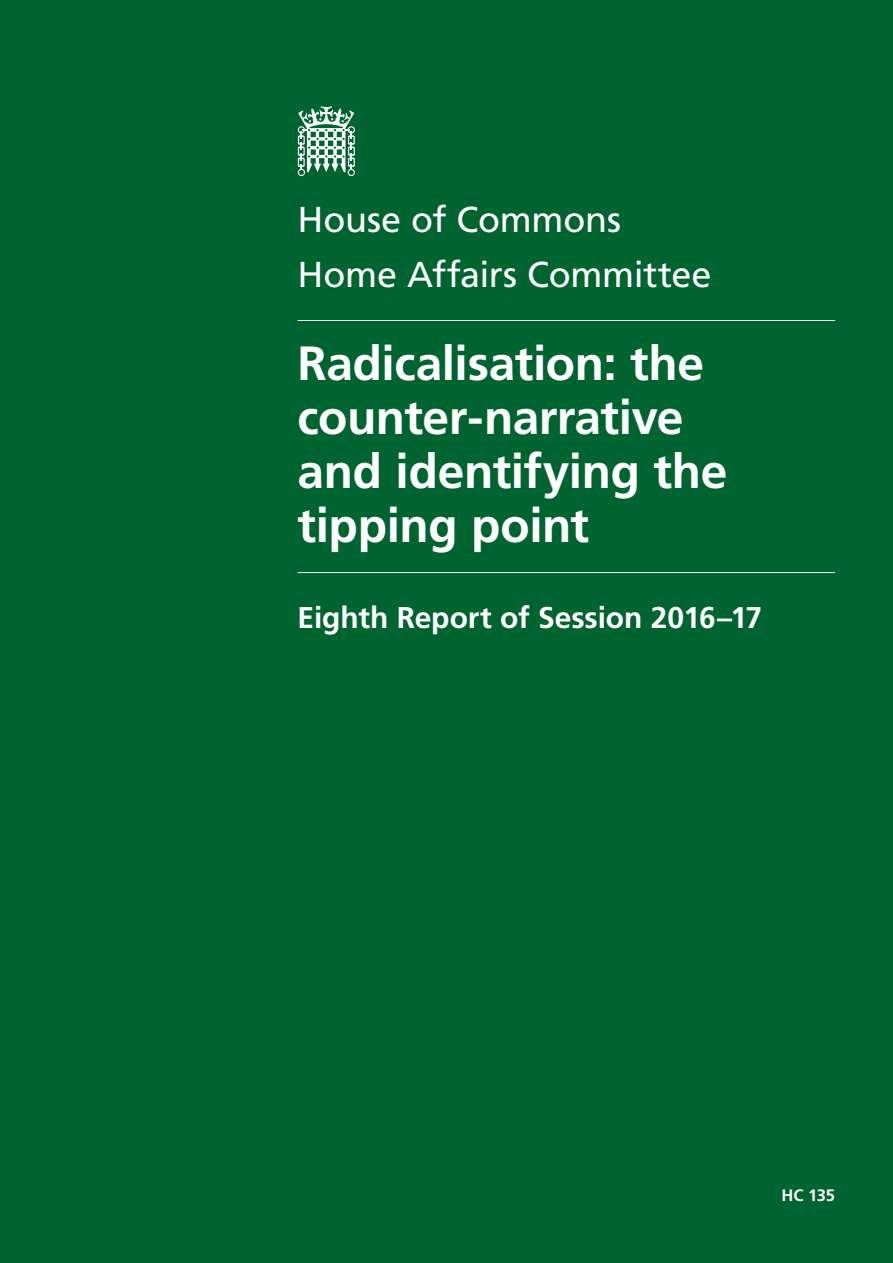
<style>
.page{position:relative;width:893px;height:1263px;background:#006430}
.page>*{position:absolute;margin:0;border:0;box-sizing:border-box;transform-origin:0 0}
.Cover_Report{font:700 48px/54px "Frutiger LT Std";letter-spacing:-.01em;color:#fff}
.Cover_Committee_Name{font:36px "Frutiger LT Std";letter-spacing:-.01em;color:#fff}
.Cover_House_of_Commo{font:36px "Frutiger LT Std";letter-spacing:-.005em;color:#fff}
.Cover_Report_Number{font:700 30px "Frutiger LT Std";letter-spacing:-.005em;color:#fff}
.Cover_HC_No{font:700 16.5px "Frutiger LT Std";color:#fff}
</style>
<div class="page">
<hr style="left:298px;top:320px;width:537px;height:1px;background:#fff">
<hr style="left:298px;top:572px;width:537px;height:1px;background:#fff">
<svg style="left:298px;top:106px;width:57px;height:70px"></svg>
<p class="Cover_House_of_Commo" style="left:298px;top:198px;width:325px">House of Commons</p>
<h2 class="Cover_Committee_Name" style="left:298px;top:253px;width:415px">Home Affairs Committee</h2>
<h1 class="Cover_Report" style="left:298px;top:337px;width:431px">Radicalisation: the counter-narrative and identifying the tipping point</h1>
<p class="Cover_Report_Number" style="left:298px;top:600px;width:466px">Eighth Report of Session 2016–17</p>
<p class="Cover_HC_No" style="left:781px;top:1185px;width:55px">HC 135</p>
</div>
